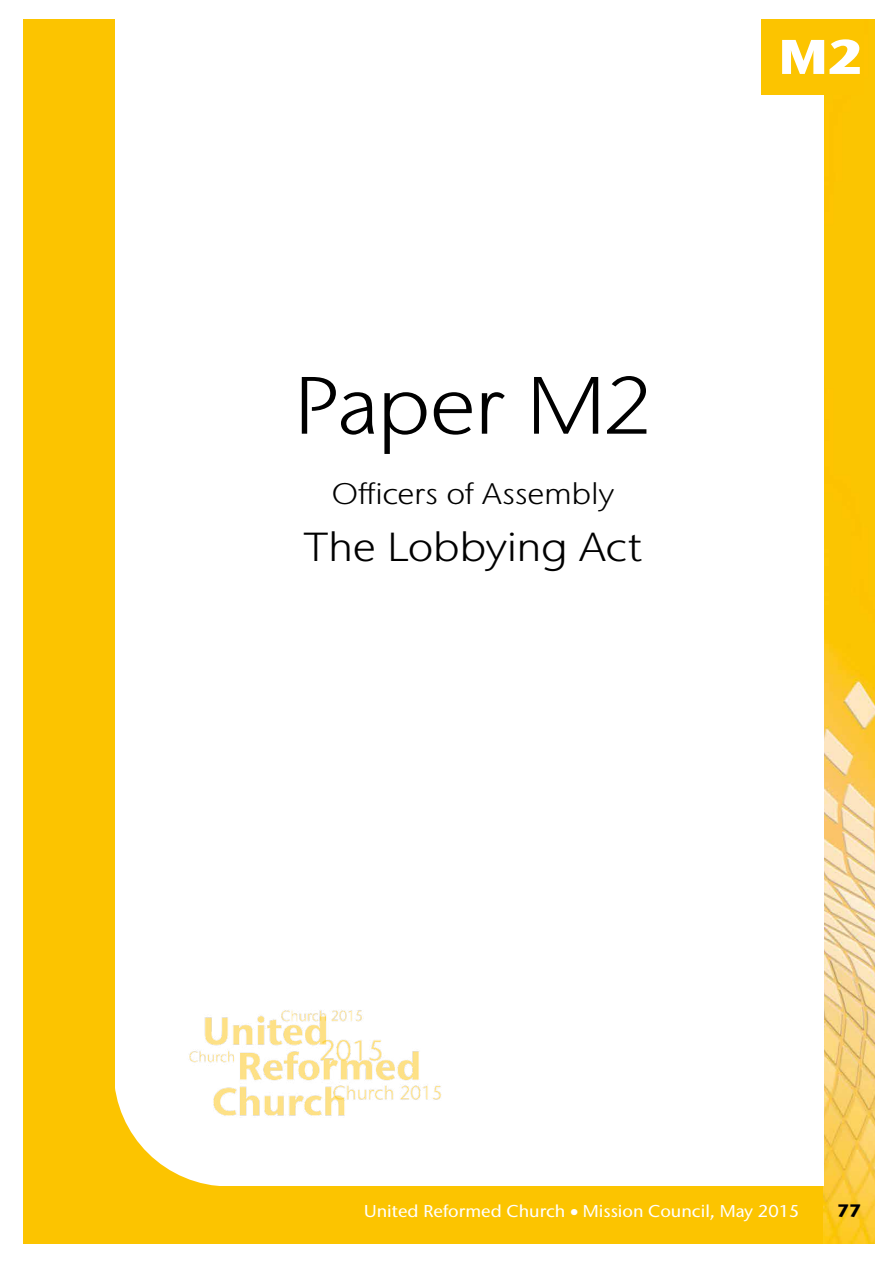
<style>
.page{position:relative;width:893px;height:1263px;background:#fff}
.page>*{position:absolute;margin:0;border:0;box-sizing:border-box;transform-origin:0 0}
.t1{font:300 81px "Stone Sans IIITC Std";letter-spacing:-.025em;color:#000;scale:1.11 1}
.t2{font:800 48.6px "Stone Sans IIITC Std";color:#fff;scale:1.11 1}
.t3{font:300 40.5px "Stone Sans IIITC Std";letter-spacing:-.01em;color:#000;scale:1.11 1}
.t4{font:300 29.7px "Stone Sans IIITC Std";letter-spacing:-.01em;color:#000;scale:1.11 1}
.t5{font:800 18px "Stone Sans IIITC Std";color:#000}
.t6{font:500 17.1px "Stone Sans IIITC Std";color:#fff;scale:1.05 1}
</style>
<div class="page">
<div style="left:23px;top:19px;width:810px;height:1225px;background:#fcc400"></div>
<img style="left:824px;top:19px;width:51px;height:1225px">
<div style="left:115px;top:6px;width:708px;height:1179px;background:#fff"></div>
<svg style="left:115px;top:1088px;width:114px;height:98px"></svg>
<img style="left:183px;top:1010px;width:258px;height:112px">
<div style="left:761px;top:19px;width:102px;height:76px;background:#fcc400"></div>
<h1 class="t1" style="left:294px;top:357px;width:324px">Paper M2</h1>
<h3 class="t4" style="left:332px;top:475px;width:256px">Officers of Assembly</h3>
<h3 class="t3" style="left:304px;top:523px;width:306px">The Lobbying Act</h3>
<h2 class="t2" style="left:778px;top:25px;width:78px">M2</h2>
<h2 class="t2" style="left:824px;top:25px;width:36px">A</h2>
<p class="t6" style="left:364px;top:1201px;width:416px">United Reformed Church • Mission Council, May 2015</p>
<p class="t5" style="left:837px;top:1199px;width:26px">77</p>
</div>
